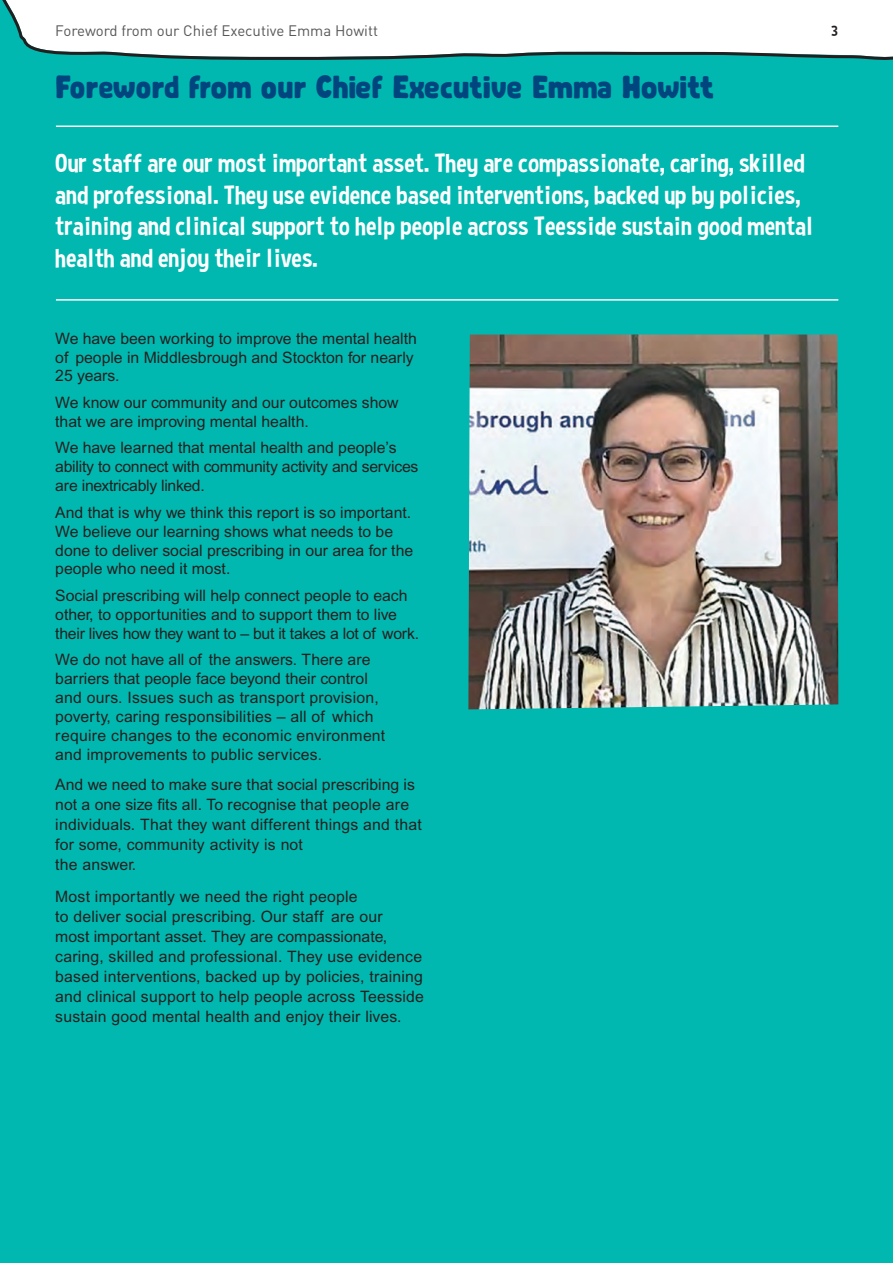
<style>
.page{position:relative;width:893px;height:1263px;background:#00b8af}
.page>*{position:absolute;margin:0;border:0;box-sizing:border-box;transform-origin:0 0}
.t1{font:30.75px "Abraham";letter-spacing:-.005em;color:#01457f}
.t2{font:26.25px/31.5px "Curse Casual";color:#fff}
.t3{font:15.75px/18.9px "Arial";color:#231f20}
.t4{font:15px "DIN";color:#57585a}
.t5{font:15px "Curse Casual";color:#231f20}
</style>
<div class="page">
<svg style="left:2px;top:0;width:891px;height:60px"></svg>
<img style="left:468px;top:334px;width:370px;height:375px">
<hr style="left:56px;top:126px;width:782px;height:1px;background:#fff">
<hr style="left:56px;top:299px;width:782px;height:2px;background:#fff">
<p class="t4" style="left:55px;top:26px;width:324px">Foreword from our Chief Executive Emma Howitt</p>
<p class="t5" style="left:831px;top:26px;width:8px">3</p>
<p class="t1" style="left:55px;top:76px;width:661px">Foreword from our Chief Executive Emma Howitt</p>
<p class="t2" style="left:55px;top:150px;width:759px">Our staff are our most important asset. They are compassionate, caring, skilled and professional. They use evidence based interventions, backed up by policies, training and clinical support to help people across Teesside sustain good mental health and enjoy their lives.</p>
<p class="t3" style="left:55px;top:330px;width:363px">We have been working to improve the mental health of people in Middlesbrough and Stockton for nearly<br>25 years.</p>
<p class="t3" style="left:55px;top:394px;width:345px">We know our community and our outcomes show that we are improving mental health.</p>
<p class="t3" style="left:55px;top:440px;width:365px">We have learned that mental health and people’s ability to connect with community activity and services are inextricably linked.</p>
<p class="t3" style="left:55px;top:504px;width:359px">And that is why we think this report is so important.<br>We believe our learning shows what needs to be done to deliver social prescribing in our area for the people who need it most.</p>
<p class="t3" style="left:55px;top:588px;width:366px">Social prescribing will help connect people to each other, to opportunities and to support them to live their lives how they want to – but it takes a lot of work.</p>
<p class="t3" style="left:55px;top:652px;width:332px">We do not have all of the answers. There are barriers that people face beyond their control and ours. Issues such as transport provision, poverty, caring responsibilities – all of which require changes to the economic environment and improvements to public services.</p>
<p class="t3" style="left:55px;top:776px;width:368px;line-height:20.1px">And we need to make sure that social prescribing is not a one size fits all. To recognise that people are individuals. That they want different things and that for some, community activity is not<br>the answer.</p>
<p class="t3" style="left:55px;top:887px;width:370px;line-height:20.1px">Most importantly we need the right people<br>to deliver social prescribing. Our staff are our<br>most important asset. They are compassionate, caring, skilled and professional. They use evidence based interventions, backed up by policies, training and clinical support to help people across Teesside sustain good mental health and enjoy their lives.</p>
</div>
